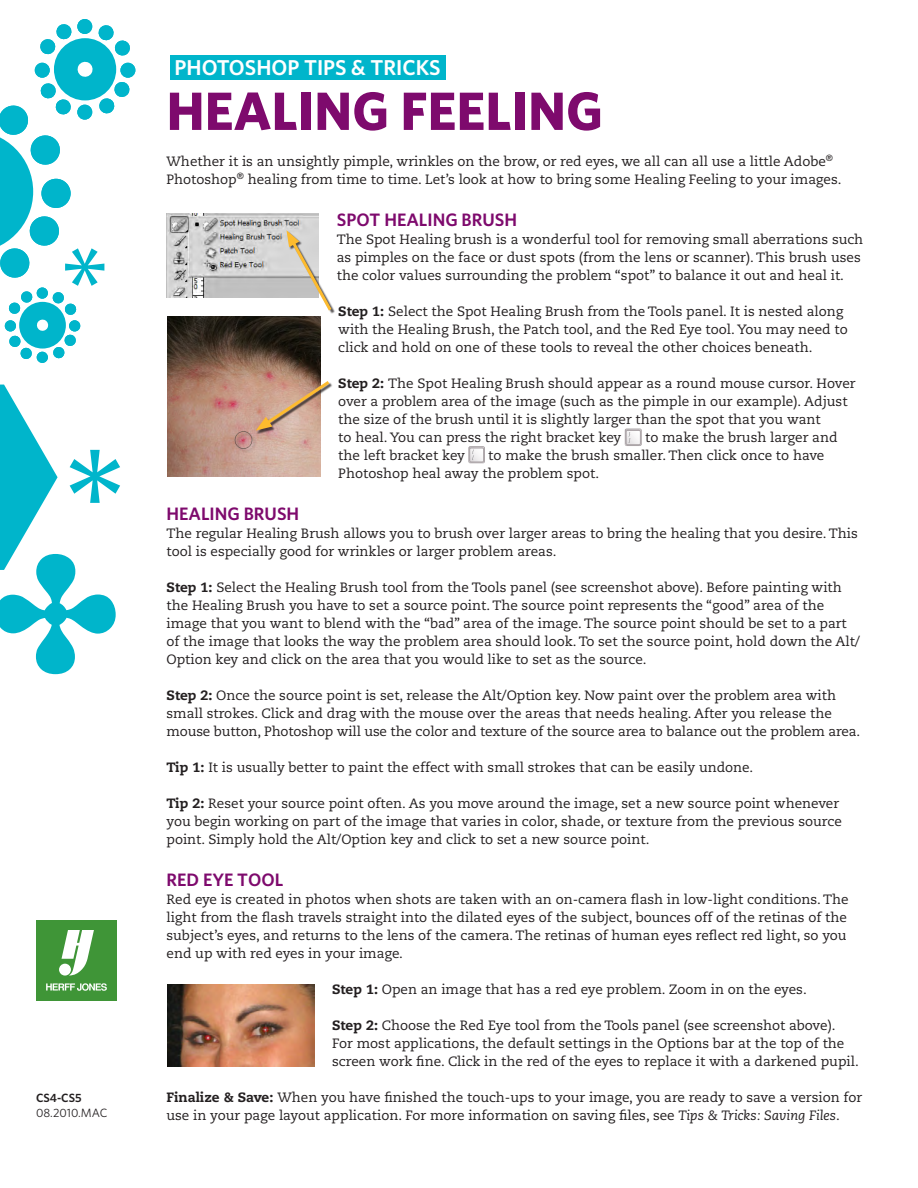
<style>
.page{position:relative;width:918px;height:1188px;background:#fff}
.page>*{position:absolute;margin:0;border:0;box-sizing:border-box;transform-origin:0 0}
.Headline__HJ{font:700 54px "Whitney";color:#7e0a6d}
.Headline_Reverse{font:600 21.6px "Whitney";color:#fff}
.Subhead_2__HJ{font:600 18px "Whitney";color:#7e0a6d}
.Body_Copy__HJ{font:13.5px/18px "Caecilia LT Std";color:#231f20}
.t1{font:12px "Whitney";color:#231f20}
.t2{font:600 12px "Whitney";color:#231f20}
.s1{font-weight:800}
.s2{font-style:italic}
</style>
<div class="page">
<div style="left:77px;top:19px;width:15px;height:15px;background:#00b5cb;border-radius:50%"></div>
<div style="left:37px;top:352px;width:11px;height:11px;background:#00b5cb;border-radius:50%"></div>
<svg style="left:0;top:23px;width:136px;height:337px"></svg>
<svg style="left:0;top:385px;width:120px;height:289px"></svg>
<div style="left:36px;top:920px;width:81px;height:81px;background:#3f9537"></div>
<svg style="left:46px;top:983px;width:61px;height:8px"></svg>
<div style="left:59px;top:964px;width:12px;height:12px;background:#fff;border-radius:50%"></div>
<svg style="left:62px;top:930px;width:32px;height:46px"></svg>
<svg style="left:625px;top:429px;width:16px;height:17px"></svg>
<div style="left:469px;top:447px;width:16px;height:16px;border:1px solid #aba4a7"></div>
<svg style="left:469px;top:447px;width:15px;height:16px"></svg>
<div style="left:170px;top:55px;width:276px;height:25px;background:#00b5cb"></div>
<img style="left:166px;top:213px;width:153px;height:84px">
<img style="left:167px;top:316px;width:153px;height:160px">
<div style="left:256px;top:382px;width:77px;height:52px;background:#231f20;opacity:.75"></div>
<svg style="left:256px;top:378px;width:77px;height:53px;background:#cfab93"></svg>
<img style="left:167px;top:984px;width:147px;height:82px">
<svg style="left:286px;top:230px;width:48px;height:84px"></svg>
<p class="t2" style="left:36px;top:1090px;width:47px">CS4-CS5</p>
<p class="t1" style="left:36px;top:1105px;width:73px">08.2010.MAC</p>
<p class="Headline_Reverse" style="left:175px;top:53px;width:268px">PHOTOSHOP TIPS &amp; TRICKS</p>
<p class="Headline__HJ" style="left:166px;top:75px;width:438px">HEALING FEELING</p>
<p class="Body_Copy__HJ" style="left:166px;top:152px;width:677px">Whether it is an unsightly pimple, wrinkles on the brow, or red eyes, we all can all use a little Adobe<sup>®<br></sup>Photoshop<sup>®</sup> healing from time to time. Let’s look at how to bring some Healing Feeling to your images.</p>
<p class="Subhead_2__HJ" style="left:337px;top:208px;width:182px">SPOT HEALING BRUSH</p>
<p class="Body_Copy__HJ" style="left:337px;top:230px;width:528px">The Spot Healing brush is a wonderful tool for removing small aberrations such as pimples on the face or dust spots (from the lens or scanner). This brush uses the color values surrounding the problem “spot” to balance it out and heal it.</p>
<p class="Body_Copy__HJ" style="left:338px;top:302px;width:511px"><span class="s1">Step 1:</span> Select the Spot Healing Brush from the Tools panel. It is nested along with the Healing Brush, the Patch tool, and the Red Eye tool. You may need to click and hold on one of these tools to reveal the other choices beneath.</p>
<p class="Body_Copy__HJ" style="left:338px;top:374px;width:519px"><span class="s1">Step 2:</span> The Spot Healing Brush should appear as a round mouse cursor. Hover over a problem area of the image (such as the pimple in our example). Adjust the size of the brush until it is slightly larger than the spot that you want<br>to heal. You can press the right bracket key</p>
<p class="Body_Copy__HJ" style="left:645px;top:428px;width:194px">to make the brush larger and</p>
<p class="Body_Copy__HJ" style="left:338px;top:446px;width:128px">the left bracket key</p>
<p class="Body_Copy__HJ" style="left:338px;top:446px;width:488px;text-indent:150px">to make the brush smaller. Then click once to have<br>Photoshop heal away the problem spot.</p>
<p class="Subhead_2__HJ" style="left:166px;top:502px;width:134px">HEALING BRUSH</p>
<p class="Body_Copy__HJ" style="left:166px;top:524px;width:693px">The regular Healing Brush allows you to brush over larger areas to bring the healing that you desire. This tool is especially good for wrinkles or larger problem areas.</p>
<p class="Body_Copy__HJ" style="left:166px;top:578px;width:695px"><span class="s1">Step 1:</span> Select the Healing Brush tool from the Tools panel (see screenshot above). Before painting with the Healing Brush you have to set a source point. The source point represents the “good” area of the image that you want to blend with the “bad” area of the image. The source point should be set to a part of the image that looks the way the problem area should look. To set the source point, hold down the Alt/ Option key and click on the area that you would like to set as the source.</p>
<p class="Body_Copy__HJ" style="left:166px;top:686px;width:695px"><span class="s1">Step 2:</span> Once the source point is set, release the Alt/Option key. Now paint over the problem area with small strokes. Click and drag with the mouse over the areas that needs healing. After you release the mouse button, Photoshop will use the color and texture of the source area to balance out the problem area.</p>
<p class="Body_Copy__HJ" style="left:166px;top:758px;width:588px"><span class="s1">Tip 1:</span> It is usually better to paint the effect with small strokes that can be easily undone.</p>
<p class="Body_Copy__HJ" style="left:166px;top:794px;width:677px"><span class="s1">Tip 2:</span> Reset your source point often. As you move around the image, set a new source point whenever you begin working on part of the image that varies in color, shade, or texture from the previous source point. Simply hold the Alt/Option key and click to set a new source point.</p>
<p class="Subhead_2__HJ" style="left:166px;top:868px;width:118px">RED EYE TOOL</p>
<p class="Body_Copy__HJ" style="left:166px;top:890px;width:684px">Red eye is created in photos when shots are taken with an on-camera flash in low-light conditions. The light from the flash travels straight into the dilated eyes of the subject, bounces off of the retinas of the subject’s eyes, and returns to the lens of the camera. The retinas of human eyes reflect red light, so you end up with red eyes in your image.</p>
<p class="Body_Copy__HJ" style="left:332px;top:980px;width:476px"><span class="s1">Step 1:</span> Open an image that has a red eye problem. Zoom in on the eyes.</p>
<p class="Body_Copy__HJ" style="left:332px;top:1016px;width:528px"><span class="s1">Step 2:</span> Choose the Red Eye tool from the Tools panel (see screenshot above).<br>For most applications, the default settings in the Options bar at the top of the screen work fine. Click in the red of the eyes to replace it with a darkened pupil.</p>
<p class="Body_Copy__HJ" style="left:166px;top:1088px;width:697px"><span class="s1">Finalize &amp; Save:</span> When you have finished the touch-ups to your image, you are ready to save a version for use in your page layout application. For more information on saving files, see <span class="s2">Tips &amp; Tricks: Saving Files</span>.</p>
</div>
